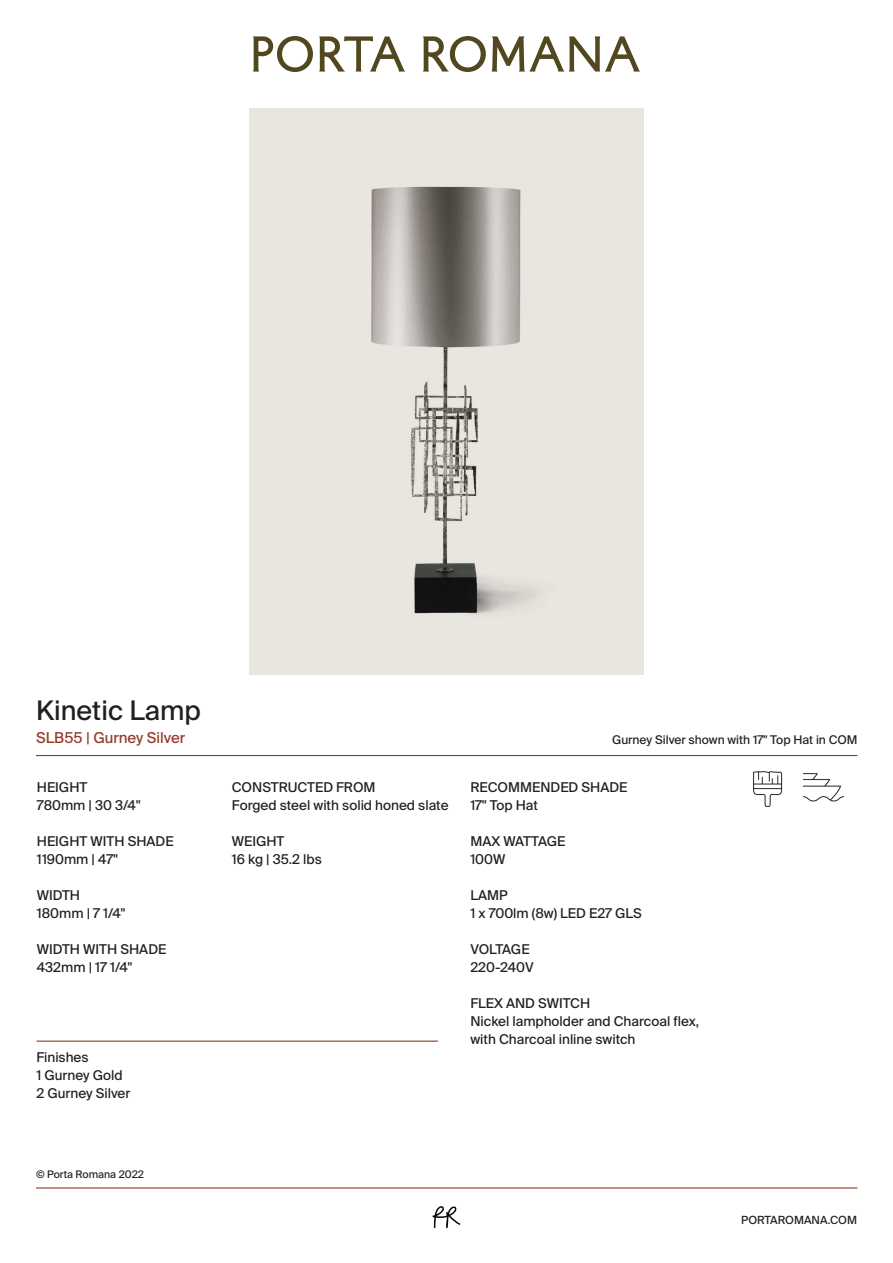
<style>
.page{position:relative;width:893px;height:1263px;background:#fff}
.page>*{position:absolute;margin:0;border:0;box-sizing:border-box;transform-origin:0 0}
.t1{font:27px "Suisse Intl";color:#231f20}
.t2{font:15px "Suisse Intl";color:#943b2a}
.t3{font:13.5px/18px "Suisse Intl";color:#231f20}
.t4{font:12px "Suisse Intl";color:#231f20}
.t5{font:11.25px "Suisse Intl";color:#231f20}
.t6{font:10.5px "Suisse Intl";color:#231f20}
</style>
<div class="page">
<hr style="left:36px;top:755px;width:821px;height:1px;background:#943b2a">
<img style="left:250px;top:108px;width:393px;height:566px">
<svg style="left:253px;top:36px;width:60px;height:36px"></svg>
<svg style="left:319px;top:36px;width:86px;height:36px"></svg>
<svg style="left:423px;top:36px;width:63px;height:36px"></svg>
<svg style="left:492px;top:36px;width:148px;height:36px"></svg>
<hr style="left:36px;top:1040px;width:402px;height:2px;background:#943b2a">
<svg style="left:433px;top:1206px;width:27px;height:22px"></svg>
<hr style="left:36px;top:1187px;width:821px;height:1px;background:#943b2a">
<img style="left:753px;top:772px;width:30px;height:35px">
<img style="left:803px;top:773px;width:40px;height:29px">
<h1 class="t1" style="left:36px;top:695px;width:166px">Kinetic Lamp</h1>
<p class="t2" style="left:36px;top:729px;width:151px">SLB55 | Gurney Silver</p>
<p class="t4" style="left:612px;top:733px;width:247px">Gurney Silver shown with 17" Top Hat in COM</p>
<p class="t3" style="left:37px;top:778px;width:105px">HEIGHT<br>780mm | 30 3/4"</p>
<p class="t3" style="left:37px;top:832px;width:138px">HEIGHT WITH SHADE<br>1190mm | 47"</p>
<p class="t3" style="left:37px;top:886px;width:90px">WIDTH<br>180mm | 7 1/4"</p>
<p class="t3" style="left:37px;top:940px;width:131px">WIDTH WITH SHADE<br>432mm | 17 1/4"</p>
<p class="t3" style="left:36px;top:1048px;width:95px">Finishes<br>1 Gurney Gold<br>2 Gurney Silver</p>
<p class="t6" style="left:36px;top:1168px;width:109px">© Porta Romana 2022</p>
<p class="t3" style="left:232px;top:778px;width:218px">CONSTRUCTED FROM<br>Forged steel with solid honed slate</p>
<p class="t3" style="left:232px;top:832px;width:91px">WEIGHT<br>16 kg | 35.2 lbs</p>
<p class="t3" style="left:470px;top:778px;width:159px">RECOMMENDED SHADE<br>17" Top Hat</p>
<p class="t3" style="left:470px;top:832px;width:97px">MAX WATTAGE<br>100W</p>
<p class="t3" style="left:470px;top:886px;width:173px">LAMP<br>1 x 700lm (8w) LED E27 GLS</p>
<p class="t3" style="left:470px;top:940px;width:65px">VOLTAGE<br>220-240V</p>
<p class="t3" style="left:470px;top:994px;width:230px">FLEX AND SWITCH<br>Nickel lampholder and Charcoal flex, with Charcoal inline switch</p>
<p class="t5" style="left:741px;top:1213px;width:117px">PORTAROMANA.COM</p>
</div>
